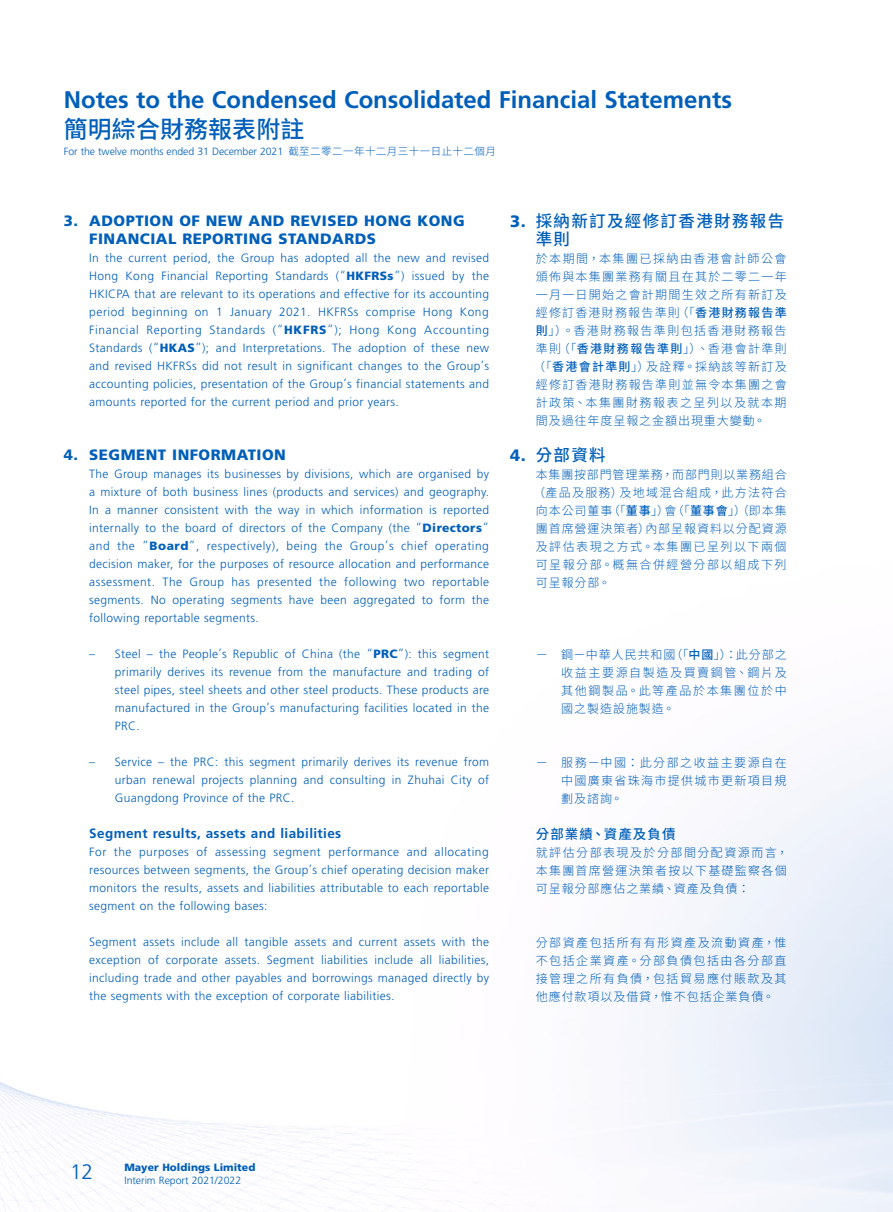
<style>
.page{position:relative;width:893px;height:1212px;background:#fff}
.page>*{position:absolute;margin:0;border:0;box-sizing:border-box;transform-origin:0 0}
.t1{font:700 24px "Frutiger LT Std";color:#005fba}
.t2{font:500 24px "Source Han Sans TC";letter-spacing:.005em;color:#005fba}
.t3{font:300 21px "Frutiger LT Std";color:#005fba}
.C_Heading_1{font:500 16.5px/18px "Source Han Sans TC";letter-spacing:.08em;color:#005fba}
.Heading_1{font:900 15px/18px "Frutiger LT Std";letter-spacing:.03em;color:#005fba}
.Heading_2{font:700 13.5px "Frutiger LT Std";letter-spacing:.03em;color:#005fba}
.C_Heading_2{font:500 13.5px "Source Han Sans TC";letter-spacing:.08em;color:#005fba}
.Body_Text{font:300 12px/18px "Frutiger LT Std";letter-spacing:.03em;color:#005fba;text-align:justify}
.C_Body_Text{font:300 12px/18px "Source Han Sans TC";letter-spacing:.125em;color:#005fba;text-align:justify}
.C_Body_Text-2{font:300 12px/18px "Source Han Sans TC";letter-spacing:.105em;color:#005fba}
.t4{font:300 10.5px "Frutiger LT Std";letter-spacing:-.005em;color:#005fba}
.t5{font:900 10.5px "Frutiger LT Std";color:#005fba}
.s1{font-family:"Source Han Sans TC"}
.s2{font-weight:900}
.s3{font-family:"Frutiger LT Std";font-weight:900}
.s4{font-weight:500}
</style>
<div class="page">
<h1 class="t1" style="left:64px;top:85px;width:670px">Notes to the Condensed Consolidated Financial Statements</h1>
<h1 class="t2" style="left:64px;top:115px;width:242px">簡明綜合財務報表附註</h1>
<p class="t4" style="left:64px;top:145px;width:434px">For the twelve months ended 31 December 2021 <span class="s1">截至二零二一年十二月三十一日止十二個月</span></p>
<p class="Heading_1" style="left:89px;top:212px;width:377px;text-indent:-26px">3. ADOPTION OF NEW AND REVISED HONG KONG<br>FINANCIAL REPORTING STANDARDS</p>
<p class="Body_Text" style="left:89px;top:249px;width:401px">In the current period, the Group has adopted all the new and revised Hong Kong Financial Reporting Standards (“<span class="s2">HKFRSs</span>”) issued by the HKICPA that are relevant to its operations and effective for its accounting period beginning on 1 January 2021. HKFRSs comprise Hong Kong Financial Reporting Standards (“<span class="s2">HKFRS</span>”); Hong Kong Accounting Standards (“<span class="s2">HKAS</span>”); and Interpretations. The adoption of these new and revised HKFRSs did not result in significant changes to the Group’s accounting policies, presentation of the Group’s financial statements and amounts reported for the current period and prior years.</p>
<p class="Heading_1" style="left:64px;top:446px;width:224px">4. SEGMENT INFORMATION</p>
<p class="Body_Text" style="left:89px;top:465px;width:401px">The Group manages its businesses by divisions, which are organised by a mixture of both business lines (products and services) and geography.<br>In a manner consistent with the way in which information is reported internally to the board of directors of the Company (the “<span class="s2">Directors</span>” and the “<span class="s2">Board</span>”, respectively), being the Group’s chief operating decision maker, for the purposes of resource allocation and performance assessment. The Group has presented the following two reportable segments. No operating segments have been aggregated to form the following reportable segments.</p>
<p class="Body_Text" style="left:115px;top:645px;width:376px;text-indent:-26px">– Steel – the People’s Republic of China (the “<span class="s2">PRC</span>”): this segment primarily derives its revenue from the manufacture and trading of steel pipes, steel sheets and other steel products. These products are manufactured in the Group’s manufacturing facilities located in the PRC.</p>
<p class="Body_Text" style="left:115px;top:753px;width:376px;text-indent:-26px">– Service – the PRC: this segment primarily derives its revenue from urban renewal projects planning and consulting in Zhuhai City of Guangdong Province of the PRC.</p>
<p class="Heading_2" style="left:89px;top:825px;width:253px">Segment results, assets and liabilities</p>
<p class="Body_Text" style="left:89px;top:843px;width:401px">For the purposes of assessing segment performance and allocating resources between segments, the Group’s chief operating decision maker monitors the results, assets and liabilities attributable to each reportable segment on the following bases:</p>
<p class="Body_Text" style="left:89px;top:933px;width:401px">Segment assets include all tangible assets and current assets with the exception of corporate assets. Segment liabilities include all liabilities, including trade and other payables and borrowings managed directly by the segments with the exception of corporate liabilities.</p>
<p class="C_Heading_1" style="left:536px;top:212px;width:250px;text-indent:-26px"><span class="s3">3.</span> 採納新訂及經修訂香港財務報告準則</p>
<p class="C_Body_Text" style="left:533px;top:250px;width:255px">於本期間，本集團已採納由香港會計師公會頒佈與本集團業務有關且在其於二零二一年一月一日開始之會計期間生效之所有新訂及經修訂香港財務報告準則（「<span class="s4">香港財務報告準則</span>」）。香港財務報告準則包括香港財務報告準則（「<span class="s4">香港財務報告準則</span>」）、香港會計準則（「<span class="s4">香港會計準則</span>」）及詮釋。採納該等新訂及經修訂香港財務報告準則並無令本集團之會計政策、本集團財務報表之呈列以及就本期間及過往年度呈報之金額出現重大變動。</p>
<p class="C_Heading_1" style="left:510px;top:446px;width:97px"><span class="s3">4.</span> 分部資料</p>
<p class="C_Body_Text" style="left:533px;top:466px;width:255px">本集團按部門管理業務，而部門則以業務組合（產品及服務）及地域混合組成，此方法符合向本公司董事（「<span class="s4">董事</span>」）會（「<span class="s4">董事會</span>」）（即本集團首席營運決策者）內部呈報資料以分配資源及評估表現之方式。本集團已呈列以下兩個可呈報分部。概無合併經營分部以組成下列可呈報分部。</p>
<p class="C_Body_Text" style="left:561px;top:646px;width:227px;text-indent:-26px">－ 鋼－中華人民共和國（「<span class="s4">中國</span>」）：此分部之收益主要源自製造及買賣鋼管、鋼片及其他鋼製品。此等產品於本集團位於中國之製造設施製造。</p>
<p class="C_Body_Text" style="left:561px;top:754px;width:227px;text-indent:-26px">－ 服務－中國：此分部之收益主要源自在中國廣東省珠海市提供城市更新項目規劃及諮詢。</p>
<p class="C_Heading_2" style="left:536px;top:827px;width:141px">分部業績、資產及負債</p>
<p class="C_Body_Text-2" style="left:536px;top:844px;width:254px">就評估分部表現及於分部間分配資源而言，本集團首席營運決策者按以下基礎監察各個可呈報分部應佔之業績、資產及負債：</p>
<p class="C_Body_Text" style="left:536px;top:934px;width:252px">分部資產包括所有有形資產及流動資產，惟不包括企業資產。分部負債包括由各分部直接管理之所有負債，包括貿易應付賬款及其他應付款項以及借貸，惟不包括企業負債。</p>
<h2 class="t3" style="left:70px;top:1160px;width:24px">12</h2>
<p class="t5" style="left:124px;top:1161px;width:133px">Mayer Holdings Limited</p>
<p class="t4" style="left:124px;top:1174px;width:118px">Interim Report 2021/2022</p>
</div>
